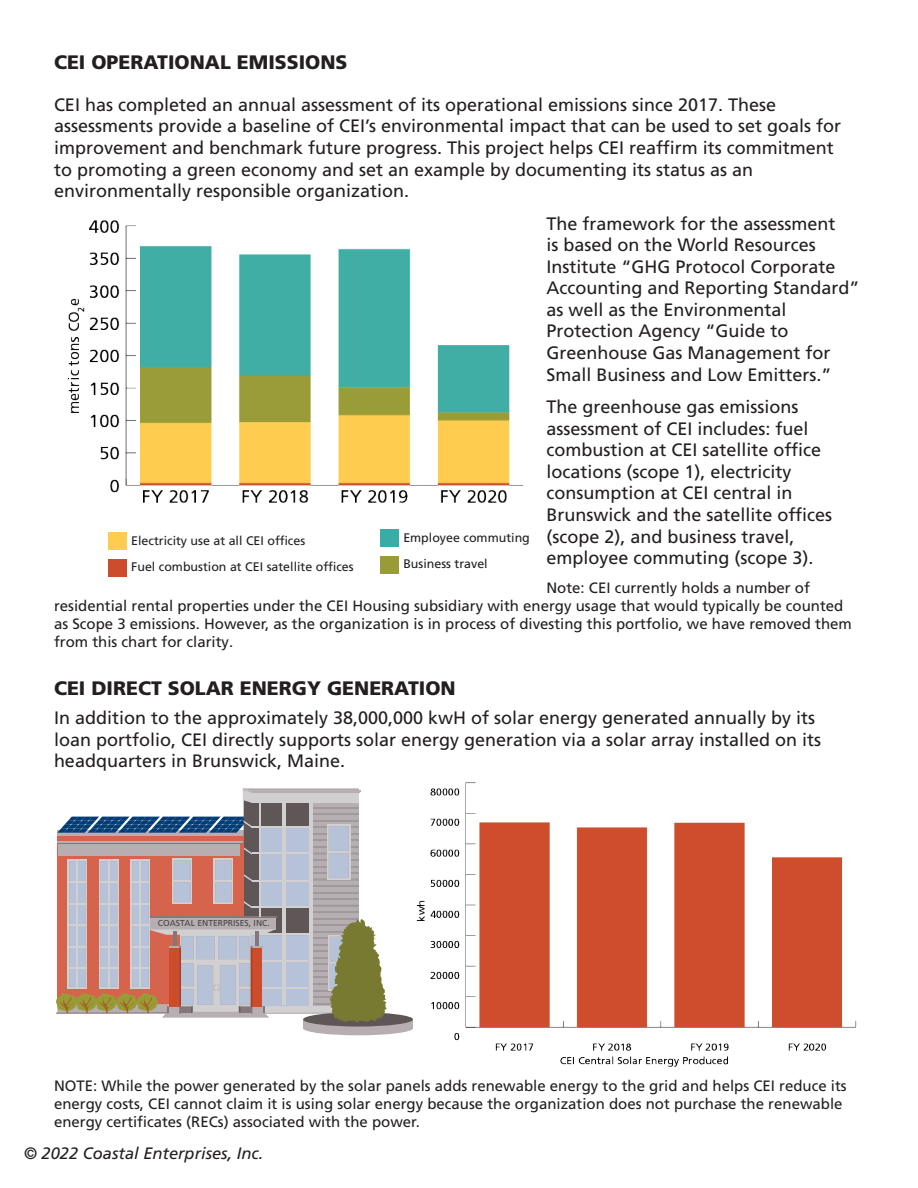
<style>
.page{position:relative;width:918px;height:1188px;background:#fff}
.page>*{position:absolute;margin:0;border:0;box-sizing:border-box;transform-origin:0 0}
.t1{font:900 19.5px "Frutiger LT Pro";color:#231f20}
.t2{font:18px/21.6px "Frutiger LT Pro";color:#231f20}
.t3{font:italic 16.5px "Frutiger LT Pro";color:#231f20}
.t4{font:15px/18px "Frutiger LT Pro";color:#231f20}
.t5{font:12.45px/26.4px "Frutiger LT Pro";color:#231f20}
.t6{font:8.55px "Frutiger LT Pro";color:#484344}
</style>
<div class="page">
<div style="left:303px;top:1021px;width:110px;height:14px;background:#b6aeb1;border-radius:50%"></div>
<div style="left:303px;top:1020px;width:110px;height:8px;background:#b6aeb1"></div>
<svg style="left:303px;top:1012px;width:110px;height:15px"></svg>
<svg style="left:56px;top:788px;width:334px;height:237px"></svg>
<img style="left:416px;top:782px;width:441px;height:285px">
<img style="left:67px;top:220px;width:457px;height:283px">
<div style="left:381px;top:529px;width:18px;height:18px;background:#39ada5"></div>
<div style="left:381px;top:556px;width:18px;height:18px;background:#999b36"></div>
<div style="left:108px;top:533px;width:19px;height:17px;background:#fecc4e"></div>
<div style="left:108px;top:559px;width:19px;height:18px;background:#cc4d2b"></div>
<p class="t1" style="left:54px;top:50px;width:295px">CEI OPERATIONAL EMISSIONS</p>
<p class="t2" style="left:54px;top:94px;width:789px">CEI has completed an annual assessment of its operational emissions since 2017. These assessments provide a baseline of CEI’s environmental impact that can be used to set goals for improvement and benchmark future progress. This project helps CEI reaffirm its commitment to promoting a green economy and set an example by documenting its status as an environmentally responsible organization.</p>
<p class="t2" style="left:546px;top:213px;width:315px">The framework for the assessment<br>is based on the World Resources<br>Institute “GHG Protocol Corporate<br>Accounting and Reporting Standard” as well as the Environmental<br>Protection Agency “Guide to<br>Greenhouse Gas Management for<br>Small Business and Low Emitters.”</p>
<p class="t2" style="left:546px;top:396px;width:287px">The greenhouse gas emissions assessment of CEI includes: fuel combustion at CEI satellite office locations (scope 1), electricity consumption at CEI central in<br>Brunswick and the satellite offices (scope 2), and business travel, employee commuting (scope 3).</p>
<p class="t4" style="left:54px;top:579px;width:799px;text-indent:492px">Note: CEI currently holds a number of residential rental properties under the CEI Housing subsidiary with energy usage that would typically be counted as Scope 3 emissions. However, as the organization is in process of divesting this portfolio, we have removed them from this chart for clarity.</p>
<p class="t5" style="left:403px;top:524px;width:128px">Employee commuting<br>Business travel</p>
<p class="t5" style="left:131px;top:528px;width:224px">Electricity use at all CEI offices<br>Fuel combustion at CEI satellite offices</p>
<p class="t5" style="left:403px;top:604px;width:224px">Fuel combustion at CEI satellite offices</p>
<p class="t1" style="left:54px;top:676px;width:403px">CEI DIRECT SOLAR ENERGY GENERATION</p>
<p class="t2" style="left:54px;top:707px;width:769px">In addition to the approximately 38,000,000 kwH of solar energy generated annually by its loan portfolio, CEI directly supports solar energy generation via a solar array installed on its headquarters in Brunswick, Maine.</p>
<p class="t6" style="left:158px;top:918px;width:113px">COASTAL ENTERPRISES, INC.</p>
<p class="t4" style="left:54px;top:1077px;width:794px">NOTE: While the power generated by the solar panels adds renewable energy to the grid and helps CEI reduce its energy costs, CEI cannot claim it is using solar energy because the organization does not purchase the renewable energy certificates (RECs) associated with the power.</p>
<p class="t3" style="left:24px;top:1144px;width:241px">© 2022 Coastal Enterprises, Inc.</p>
</div>
